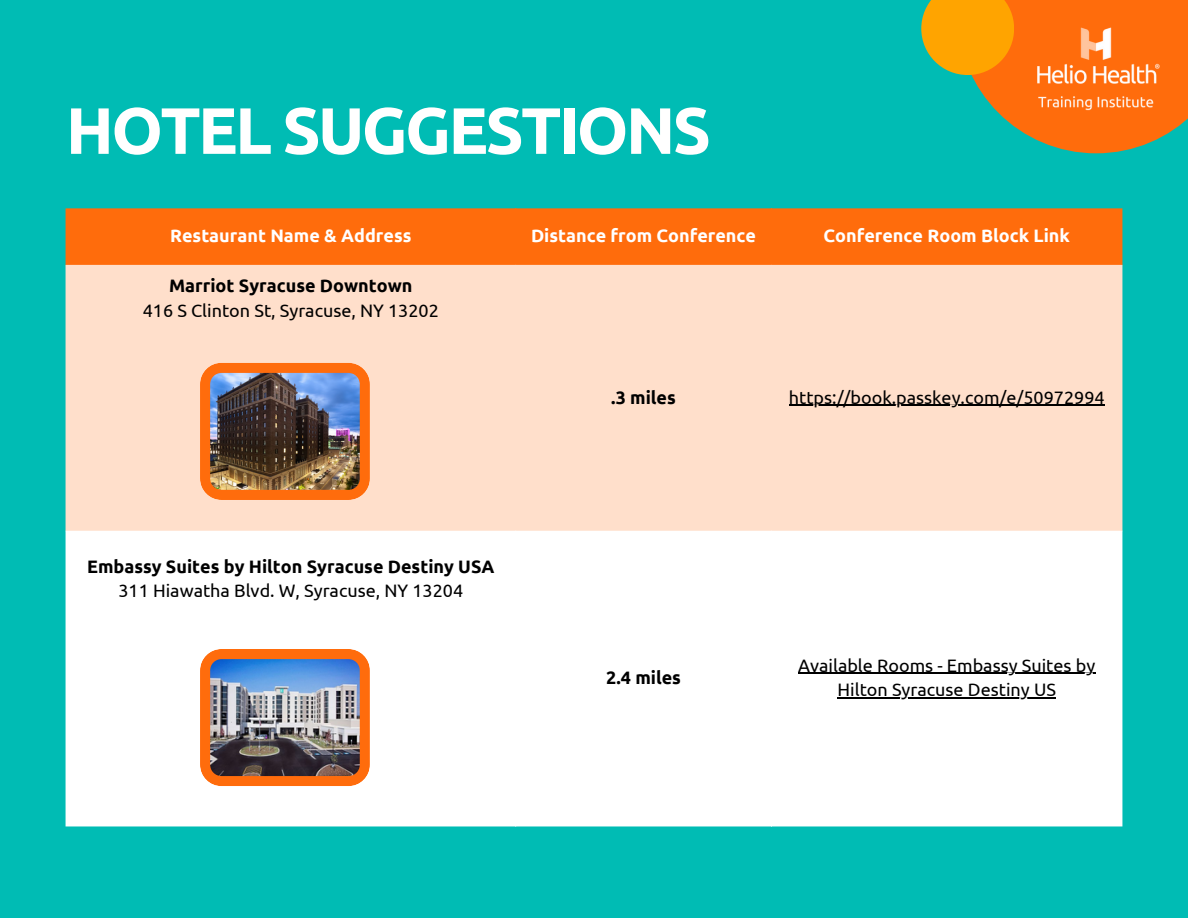
<style>
.page{position:relative;width:1188px;height:918px;background:#00bcb4}
.page>*{position:absolute;margin:0;border:0;box-sizing:border-box;transform-origin:0 0}
.t1{font:700 65.55px "Ubuntu";letter-spacing:-.04em;color:#fff}
.t2{font:18px "Ubuntu";color:#000}
.t3{font:700 18px "Ubuntu";color:#000}
.t4{font:700 18px "Ubuntu";color:#fff}
</style>
<div class="page">
<div style="left:66px;top:209px;width:1056px;height:56px;background:#ff6c0c"></div>
<div style="left:66px;top:265px;width:1056px;height:266px;background:#ffdfcb"></div>
<div style="left:66px;top:531px;width:1056px;height:295px;background:#fff"></div>
<hr style="left:789px;top:405px;width:316px;height:1px;background:#000">
<hr style="left:798px;top:673px;width:297px;height:1px;background:#000">
<hr style="left:838px;top:698px;width:218px;height:1px;background:#000">
<svg style="left:971px;top:0;width:217px;height:153px;fill:#ff6c0c"></svg>
<svg style="left:921px;top:0;width:93px;height:75px;background:#eaa10f"></svg>
<img style="left:1020px;top:15px;width:153px;height:112px">
<img style="left:200px;top:363px;width:170px;height:137px">
<img style="left:200px;top:649px;width:170px;height:137px">
<p class="t1" style="left:66px;top:93px;width:647px">HOTEL SUGGESTIONS</p>
<p class="t4" style="left:170px;top:226px;width:243px">Restaurant Name &amp; Address</p>
<h1 class="t4" style="left:531px;top:226px;width:227px">Distance from Conference</h1>
<p class="t4" style="left:824px;top:226px;width:248px">Conference Room Block Link</p>
<p class="t3" style="left:169px;top:275px;width:245px">Marriot Syracuse Downtown</p>
<p class="t2" style="left:143px;top:300px;width:298px">416 S Clinton St, Syracuse, NY 13202</p>
<p class="t3" style="left:87px;top:556px;width:409px">Embassy Suites by Hilton Syracuse Destiny USA</p>
<p class="t2" style="left:118px;top:581px;width:346px">311 Hiawatha Blvd. W, Syracuse, NY 13204</p>
<p class="t3" style="left:611px;top:387px;width:66px">.3 miles</p>
<p class="t2" style="left:789px;top:387px;width:317px">https://book.passkey.com/e/50972994</p>
<p class="t3" style="left:606px;top:667px;width:76px">2.4 miles</p>
<p class="t2" style="left:798px;top:655px;width:299px">Available Rooms - Embassy Suites by</p>
<p class="t2" style="left:838px;top:680px;width:220px">Hilton Syracuse Destiny US</p>
</div>
